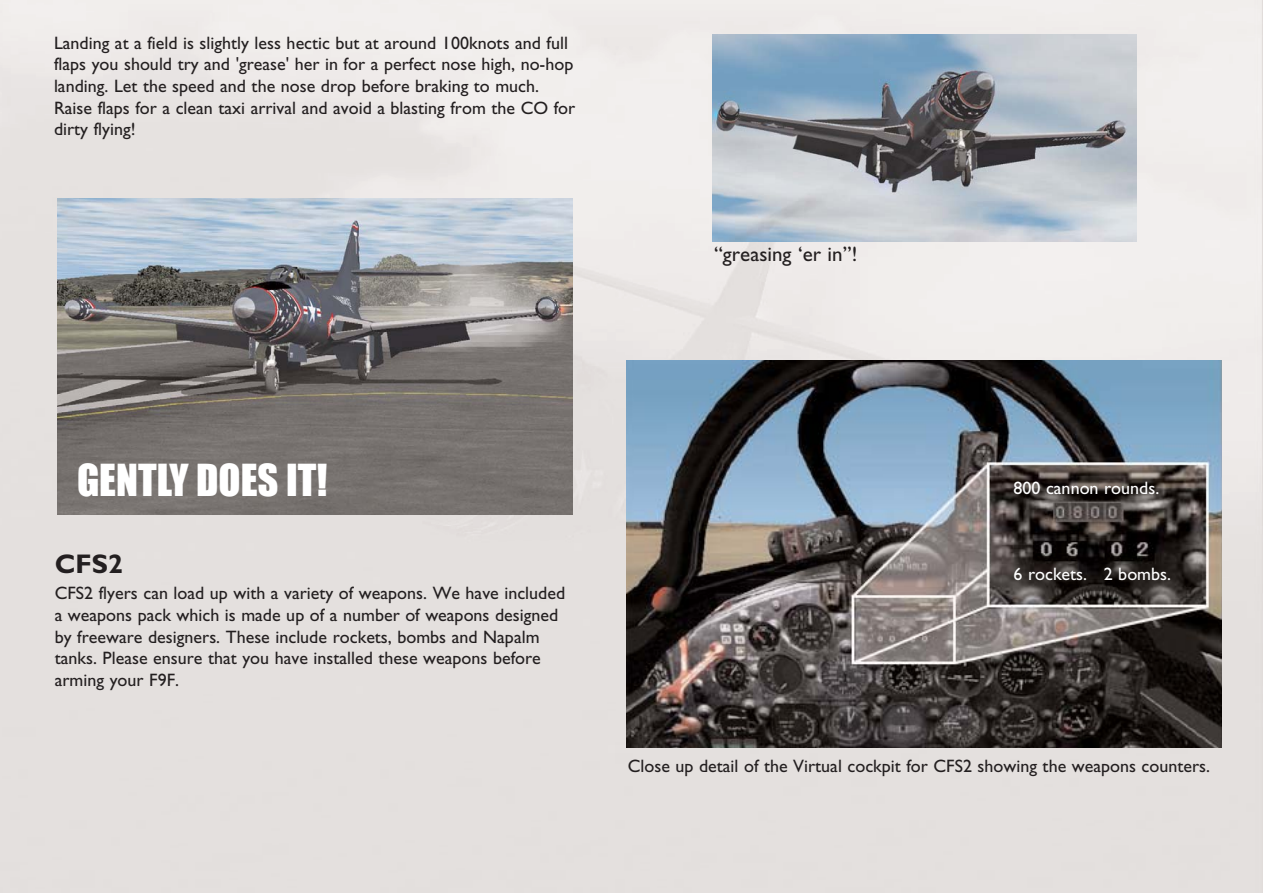
<style>
.page{position:relative;width:1263px;height:893px;background:#fff}
.page>*{position:absolute;margin:0;border:0;box-sizing:border-box;transform-origin:0 0}
.t1{font:40.5px "Impact";color:#fff}
.t2{font:700 27px "Gill Sans";color:#231f20}
.t3{font:21px "Gill Sans";color:#231f20}
.t4{font:18px/21.6px "Gill Sans";color:#231f20}
.t5{font:18px "Gill Sans";color:#fff}
</style>
<div class="page">
<img style="left:0;top:0;width:1263px;height:892px">
<img style="left:713px;top:34px;width:423px;height:207px">
<img style="left:57px;top:198px;width:515px;height:316px">
<img style="left:626px;top:360px;width:596px;height:387px">
<p class="t4" style="left:54px;top:34px;width:523px">Landing at a field is slightly less hectic but at around 100knots and full flaps you should try and 'grease' her in for a perfect nose high, no-hop landing. Let the speed and the nose drop before braking to much.<br>Raise flaps for a clean taxi arrival and avoid a blasting from the CO for dirty flying!</p>
<p class="t3" style="left:714px;top:247px;width:145px">“greasing ‘er in”!</p>
<h1 class="t1" style="left:77px;top:455px;width:252px">GENTLY DOES IT!</h1>
<h2 class="t2" style="left:55px;top:554px;width:70px">CFS2</h2>
<p class="t4" style="left:55px;top:584px;width:512px">CFS2 flyers can load up with a variety of weapons. We have included a weapons pack which is made up of a number of weapons designed by freeware designers. These include rockets, bombs and Napalm tanks. Please ensure that you have installed these weapons before arming your F9F.</p>
<p class="t5" style="left:1013px;top:481px;width:147px">800 cannon rounds.</p>
<p class="t5" style="left:1013px;top:568px;width:159px">6 rockets. 2 bombs.</p>
<p class="t4" style="left:628px;top:757px;width:584px">Close up detail of the Virtual cockpit for CFS2 showing the weapons counters.</p>
</div>
